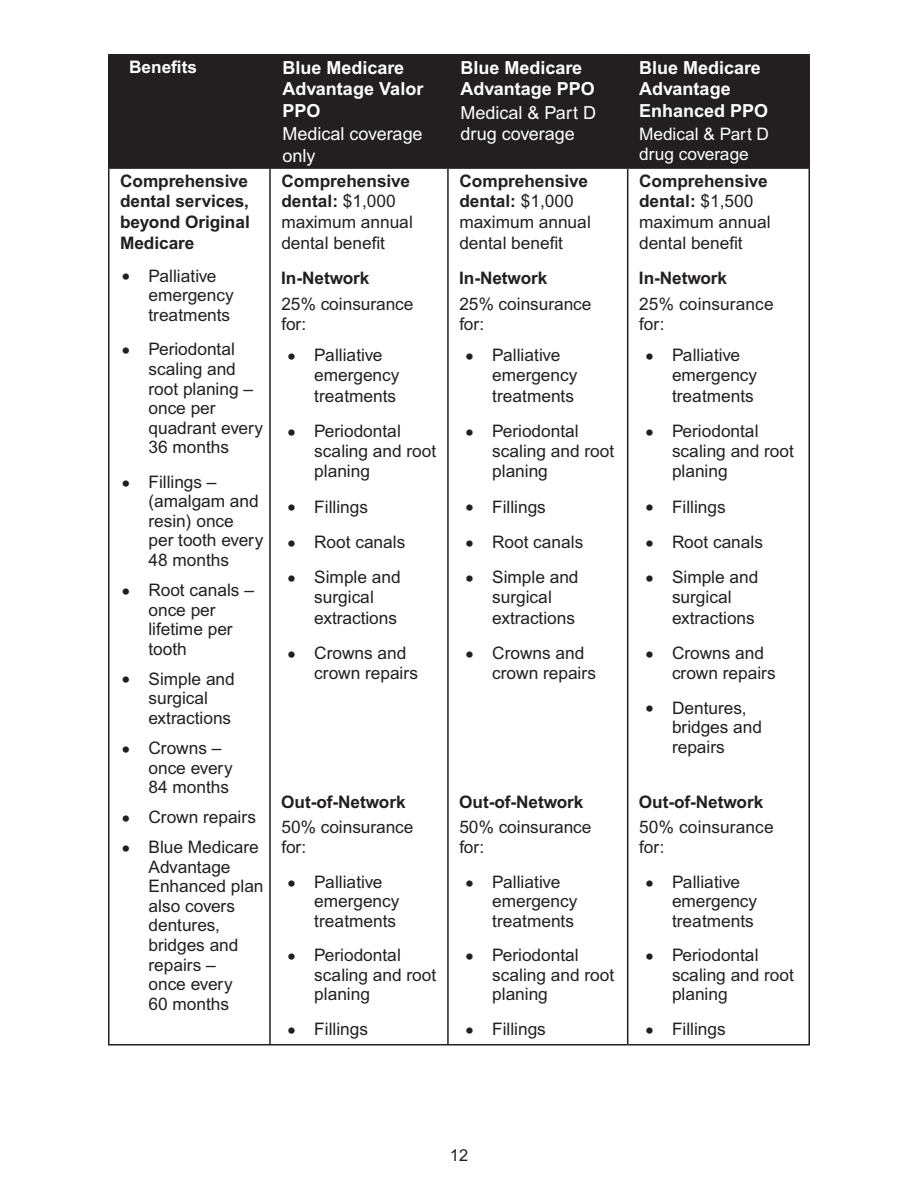
<style>
.page{position:relative;width:918px;height:1188px;background:#fff}
.page>*{position:absolute;margin:0;border:0;box-sizing:border-box;transform-origin:0 0}
.t1{font:700 18px/21.6px "Arial MT Std";color:#fff}
.t2{font:18px/21.6px "Arial MT Std";color:#fff}
.t3{font:17.25px/19.5px "Arial MT Std";color:#231f20}
.t4{font:700 17.25px/20.7px "Arial MT Std";letter-spacing:-.005em;color:#231f20;text-align:justify}
.t5{font:17.25px/20.7px "Arial MT Std";color:#fff}
.t6{font:700 17.25px "Arial MT Std";color:#fff}
.t7{font:16.5px "Arial MT Std";color:#231f20}
.s1{font-family:"Times New Roman";font-size:25.5px}
.s2{font-weight:700}
</style>
<div class="page">
<div style="left:110px;top:56px;width:698px;height:111px;background:#231f20"></div>
<hr style="left:108px;top:54px;width:162px;height:2px;background:#231f20">
<hr style="left:108px;top:56px;width:2px;height:111px;background:#231f20">
<hr style="left:270px;top:54px;width:178px;height:2px;background:#231f20">
<hr style="left:269px;top:56px;width:2px;height:111px;background:#231f20">
<hr style="left:448px;top:54px;width:180px;height:2px;background:#231f20">
<hr style="left:447px;top:56px;width:2px;height:111px;background:#231f20">
<hr style="left:628px;top:54px;width:182px;height:2px;background:#231f20">
<hr style="left:627px;top:56px;width:1px;height:111px;background:#231f20">
<hr style="left:808px;top:56px;width:2px;height:111px;background:#231f20">
<hr style="left:108px;top:167px;width:162px;height:2px;background:#231f20">
<hr style="left:108px;top:169px;width:2px;height:620px;background:#231f20">
<hr style="left:270px;top:167px;width:178px;height:2px;background:#231f20">
<hr style="left:269px;top:169px;width:2px;height:620px;background:#231f20">
<hr style="left:448px;top:167px;width:180px;height:2px;background:#231f20">
<hr style="left:447px;top:169px;width:2px;height:620px;background:#231f20">
<hr style="left:628px;top:167px;width:182px;height:2px;background:#231f20">
<hr style="left:627px;top:169px;width:1px;height:620px;background:#231f20">
<hr style="left:808px;top:169px;width:2px;height:620px;background:#231f20">
<hr style="left:108px;top:789px;width:2px;height:255px;background:#231f20">
<hr style="left:269px;top:789px;width:2px;height:255px;background:#231f20">
<hr style="left:447px;top:789px;width:2px;height:255px;background:#231f20">
<hr style="left:627px;top:789px;width:1px;height:255px;background:#231f20">
<hr style="left:808px;top:789px;width:2px;height:255px;background:#231f20">
<hr style="left:108px;top:1044px;width:162px;height:2px;background:#231f20">
<hr style="left:270px;top:1044px;width:178px;height:2px;background:#231f20">
<hr style="left:448px;top:1044px;width:180px;height:2px;background:#231f20">
<hr style="left:628px;top:1044px;width:182px;height:2px;background:#231f20">
<p class="t6" style="left:129px;top:57px;width:70px">Benefits</p>
<p class="t1" style="left:282px;top:57px;width:143px">Blue Medicare<br>Advantage Valor<br>PPO</p>
<p class="t2" style="left:282px;top:124px;width:142px">Medical coverage only</p>
<p class="t4" style="left:120px;top:171px;width:131px">Comprehensive dental services, beyond Original Medicare</p>
<p class="t3" style="left:148px;top:267px;width:87px;text-indent:-27px"><span class="s1">•</span> Palliative emergency treatments</p>
<p class="t3" style="left:148px;top:340px;width:116px;text-indent:-27px"><span class="s1">•</span> Periodontal scaling and root planing – once per quadrant every<br>36 months</p>
<p class="t3" style="left:148px;top:473px;width:116px;text-indent:-27px"><span class="s1">•</span> Fillings – (amalgam and resin) once<br>per tooth every<br>48 months</p>
<p class="t3" style="left:148px;top:581px;width:107px;text-indent:-27px"><span class="s1">•</span> Root canals – once per lifetime per tooth</p>
<p class="t3" style="left:148px;top:670px;width:88px;text-indent:-27px"><span class="s1">•</span> Simple and surgical extractions</p>
<p class="t3" style="left:148px;top:739px;width:86px;text-indent:-27px"><span class="s1">•</span> Crowns – once every<br>84 months</p>
<p class="t3" style="left:122px;top:808px;width:136px"><span class="s1">•</span> Crown repairs</p>
<p class="t3" style="left:148px;top:838px;width:117px;text-indent:-27px"><span class="s1">•</span> Blue Medicare<br>Advantage<br>Enhanced plan also covers dentures, bridges and repairs –<br>once every<br>60 months</p>
<p class="t3" style="left:281px;top:171px;width:133px;line-height:20.7px"><span class="s2">Comprehensive dental:</span> $1,000 maximum annual dental benefit</p>
<p class="t4" style="left:281px;top:269px;width:90px">In-Network</p>
<p class="t3" style="left:281px;top:294px;width:134px;line-height:20.7px">25% coinsurance for:</p>
<p class="t3" style="left:314px;top:346px;width:87px;line-height:20.2px;text-indent:-27px"><span class="s1">•</span> Palliative emergency treatments</p>
<p class="t3" style="left:314px;top:422px;width:123px;line-height:20.2px;text-indent:-27px"><span class="s1">•</span> Periodontal scaling and root planing</p>
<p class="t3" style="left:287px;top:498px;width:82px"><span class="s1">•</span> Fillings</p>
<p class="t3" style="left:287px;top:533px;width:120px"><span class="s1">•</span> Root canals</p>
<p class="t3" style="left:314px;top:568px;width:88px;line-height:20.2px;text-indent:-27px"><span class="s1">•</span> Simple and surgical extractions</p>
<p class="t3" style="left:314px;top:644px;width:105px;line-height:20.2px;text-indent:-27px"><span class="s1">•</span> Crowns and crown repairs</p>
<p class="t4" style="left:281px;top:792px;width:126px">Out-of-Network</p>
<p class="t3" style="left:281px;top:817px;width:134px;line-height:20.7px">50% coinsurance for:</p>
<p class="t3" style="left:314px;top:873px;width:87px;text-indent:-27px"><span class="s1">•</span> Palliative emergency treatments</p>
<p class="t3" style="left:314px;top:946px;width:123px;text-indent:-27px"><span class="s1">•</span> Periodontal scaling and root planing</p>
<p class="t3" style="left:287px;top:1020px;width:82px"><span class="s1">•</span> Fillings</p>
<p class="t1" style="left:460px;top:57px;width:136px">Blue Medicare<br>Advantage PPO</p>
<p class="t2" style="left:460px;top:103px;width:137px">Medical &amp; Part D drug coverage</p>
<p class="t3" style="left:459px;top:171px;width:133px;line-height:20.7px"><span class="s2">Comprehensive dental:</span> $1,000 maximum annual dental benefit</p>
<p class="t4" style="left:459px;top:269px;width:90px">In-Network</p>
<p class="t3" style="left:459px;top:294px;width:134px;line-height:20.7px">25% coinsurance for:</p>
<p class="t3" style="left:492px;top:346px;width:87px;line-height:20.2px;text-indent:-27px"><span class="s1">•</span> Palliative emergency treatments</p>
<p class="t3" style="left:492px;top:422px;width:123px;line-height:20.2px;text-indent:-27px"><span class="s1">•</span> Periodontal scaling and root planing</p>
<p class="t3" style="left:465px;top:498px;width:82px"><span class="s1">•</span> Fillings</p>
<p class="t3" style="left:465px;top:533px;width:120px"><span class="s1">•</span> Root canals</p>
<p class="t3" style="left:492px;top:568px;width:88px;line-height:20.2px;text-indent:-27px"><span class="s1">•</span> Simple and surgical extractions</p>
<p class="t3" style="left:492px;top:644px;width:105px;line-height:20.2px;text-indent:-27px"><span class="s1">•</span> Crowns and crown repairs</p>
<p class="t4" style="left:459px;top:792px;width:126px">Out-of-Network</p>
<p class="t3" style="left:459px;top:817px;width:134px;line-height:20.7px">50% coinsurance for:</p>
<p class="t3" style="left:492px;top:873px;width:87px;text-indent:-27px"><span class="s1">•</span> Palliative emergency treatments</p>
<p class="t3" style="left:492px;top:946px;width:123px;text-indent:-27px"><span class="s1">•</span> Periodontal scaling and root planing</p>
<p class="t3" style="left:465px;top:1020px;width:82px"><span class="s1">•</span> Fillings</p>
<p class="t1" style="left:639px;top:57px;width:131px">Blue Medicare<br>Advantage<br>Enhanced PPO</p>
<p class="t5" style="left:639px;top:124px;width:131px">Medical &amp; Part D drug coverage</p>
<p class="t3" style="left:639px;top:171px;width:133px;line-height:20.7px"><span class="s2">Comprehensive dental:</span> $1,500 maximum annual dental benefit</p>
<p class="t4" style="left:639px;top:269px;width:90px">In-Network</p>
<p class="t3" style="left:639px;top:294px;width:136px;line-height:20.7px">25% coinsurance for:</p>
<p class="t3" style="left:672px;top:346px;width:87px;line-height:20.2px;text-indent:-27px"><span class="s1">•</span> Palliative emergency treatments</p>
<p class="t3" style="left:672px;top:422px;width:123px;line-height:20.2px;text-indent:-27px"><span class="s1">•</span> Periodontal scaling and root planing</p>
<p class="t3" style="left:645px;top:498px;width:82px"><span class="s1">•</span> Fillings</p>
<p class="t3" style="left:645px;top:533px;width:120px"><span class="s1">•</span> Root canals</p>
<p class="t3" style="left:672px;top:568px;width:88px;line-height:20.2px;text-indent:-27px"><span class="s1">•</span> Simple and surgical extractions</p>
<p class="t3" style="left:672px;top:644px;width:105px;line-height:20.2px;text-indent:-27px"><span class="s1">•</span> Crowns and crown repairs</p>
<p class="t3" style="left:672px;top:699px;width:91px;text-indent:-27px"><span class="s1">•</span> Dentures, bridges and repairs</p>
<p class="t4" style="left:639px;top:792px;width:126px">Out-of-Network</p>
<p class="t3" style="left:639px;top:817px;width:136px;line-height:20.7px">50% coinsurance for:</p>
<p class="t3" style="left:672px;top:873px;width:87px;text-indent:-27px"><span class="s1">•</span> Palliative emergency treatments</p>
<p class="t3" style="left:672px;top:946px;width:123px;text-indent:-27px"><span class="s1">•</span> Periodontal scaling and root planing</p>
<p class="t3" style="left:645px;top:1020px;width:82px"><span class="s1">•</span> Fillings</p>
<p class="t7" style="left:450px;top:1146px;width:20px">12</p>
</div>
